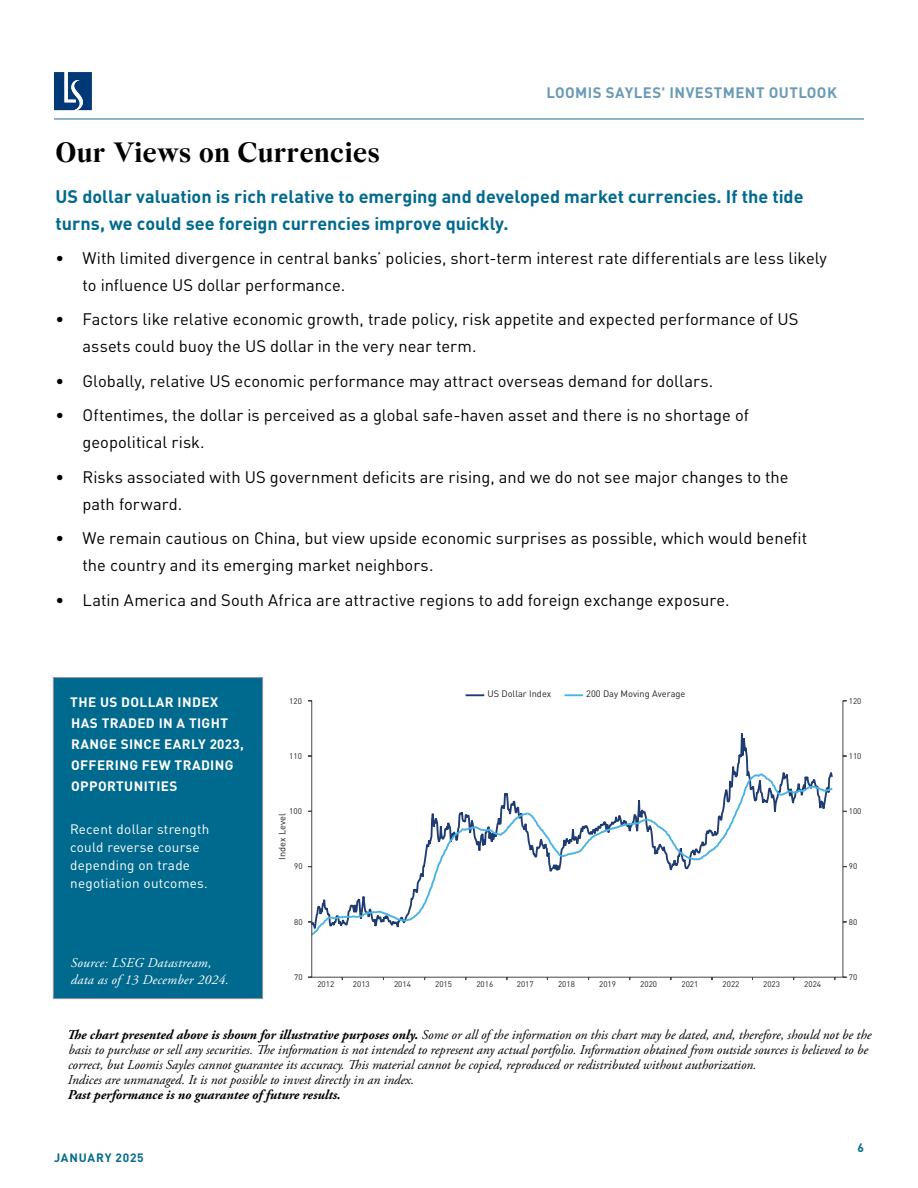
<style>
.page{position:relative;width:918px;height:1188px;background:#fff}
.page>*{position:absolute;margin:0;border:0;box-sizing:border-box;transform-origin:0 0}
.t1{font:700 30px "Wremena";letter-spacing:.015em;color:#000}
.t2{font:700 18px/27px "DINOT";color:#006a8e}
.t3{font:16.5px/27px "DINOT";color:#000}
.t4{font:700 15px "DINOT";letter-spacing:.03em;color:#6a9bb6}
.t5{font:italic 13.5px/15px "Adobe Garamond Pro";color:#000101}
.t6{font:700 13.5px/21px "DINOT";letter-spacing:.03em;color:#fff}
.t7{font:13.5px/18px "DINOT";letter-spacing:.02em;color:#fff}
.t8{font:italic 13.5px/16.5px "Adobe Garamond Pro";letter-spacing:.02em;color:#fff}
.t9{font:italic 700 13.5px "Adobe Garamond Pro";color:#000101}
.t10{font:700 12px "DINOT";letter-spacing:.06em;color:#006a8e}
.t11{font:9.3px "DINOT";color:#231f20}
.t12{font:8.1px "DINOT";color:#231f20}
.s1{font-weight:700}
</style>
<div class="page">
<div style="left:53px;top:677px;width:210px;height:322px;background:#006a8e;border:1px solid #91929b"></div>
<svg style="left:309px;top:772px;width:524px;height:165px"></svg>
<hr style="left:312px;top:977px;width:531px;height:1px;background:#464647">
<hr style="left:843px;top:701px;width:1px;height:276px;background:#464647">
<hr style="left:311px;top:701px;width:1px;height:276px;background:#464647">
<svg style="left:466px;top:694px;width:18px;height:2px"></svg>
<svg style="left:564px;top:694px;width:19px;height:2px"></svg>
<hr style="left:54px;top:118px;width:810px;height:2px;background:#6a9bb6">
<svg style="left:54px;top:72px;width:38px;height:38px"></svg>
<p class="t4" style="left:547px;top:82px;width:292px">LOOMIS SAYLES' INVESTMENT OUTLOOK</p>
<h1 class="t1" style="left:56px;top:135px;width:326px">Our Views on Currencies</h1>
<p class="t2" style="left:56px;top:182px;width:750px">US dollar valuation is rich relative to emerging and developed market currencies. If the tide turns, we could see foreign currencies improve quickly.</p>
<p class="t3" style="left:82px;top:244px;width:746px;text-indent:-27px">• With limited divergence in central banks’ policies, short-term interest rate differentials are less likely to influence US dollar performance.</p>
<p class="t3" style="left:82px;top:306px;width:718px;text-indent:-27px">• Factors like relative economic growth, trade policy, risk appetite and expected performance of US assets could buoy the US dollar in the very near term.</p>
<p class="t3" style="left:56px;top:367px;width:659px">• Globally, relative US economic performance may attract overseas demand for dollars.</p>
<p class="t3" style="left:82px;top:402px;width:668px;text-indent:-27px">• Oftentimes, the dollar is perceived as a global safe-haven asset and there is no shortage of geopolitical risk.</p>
<p class="t3" style="left:82px;top:463px;width:708px;text-indent:-27px">• Risks associated with US government deficits are rising, and we do not see major changes to the path forward.</p>
<p class="t3" style="left:82px;top:525px;width:726px;text-indent:-27px">• We remain cautious on China, but view upside economic surprises as possible, which would benefit the country and its emerging market neighbors.</p>
<p class="t3" style="left:56px;top:586px;width:676px">• Latin America and South Africa are attractive regions to add foreign exchange exposure.</p>
<p class="t6" style="left:70px;top:691px;width:175px">THE US DOLLAR INDEX<br>HAS TRADED IN A TIGHT<br>RANGE SINCE EARLY 2023,<br>OFFERING FEW TRADING<br>OPPORTUNITIES</p>
<p class="t7" style="left:70px;top:820px;width:141px">Recent dollar strength could reverse course depending on trade negotiation outcomes.</p>
<p class="t8" style="left:71px;top:955px;width:160px">Source: LSEG Datastream, data as of 13 December 2024.</p>
<p class="t12" style="left:289px;top:696px;width:14px">120</p>
<p class="t11" style="left:487px;top:688px;width:65px">US Dollar Index</p>
<p class="t11" style="left:586px;top:688px;width:101px">200 Day Moving Average</p>
<p class="t12" style="left:849px;top:696px;width:14px">120</p>
<p class="t12" style="left:289px;top:751px;width:14px">110</p>
<p class="t12" style="left:849px;top:751px;width:14px">110</p>
<p class="t12" style="left:289px;top:806px;width:14px">100</p>
<p class="t11" style="left:276px;top:860px;width:48px;rotate:-90deg">Index Level</p>
<p class="t12" style="left:849px;top:806px;width:14px">100</p>
<p class="t12" style="left:294px;top:861px;width:10px">90</p>
<p class="t12" style="left:849px;top:861px;width:10px">90</p>
<p class="t12" style="left:294px;top:917px;width:10px">80</p>
<p class="t12" style="left:849px;top:917px;width:10px">80</p>
<p class="t12" style="left:294px;top:972px;width:10px">70</p>
<p class="t12" style="left:317px;top:979px;width:18px">2012</p>
<p class="t12" style="left:353px;top:979px;width:18px">2013</p>
<p class="t12" style="left:394px;top:979px;width:18px">2014</p>
<p class="t12" style="left:435px;top:979px;width:18px">2015</p>
<p class="t12" style="left:476px;top:979px;width:18px">2016</p>
<p class="t12" style="left:517px;top:979px;width:18px">2017</p>
<p class="t12" style="left:558px;top:979px;width:18px">2018</p>
<p class="t12" style="left:599px;top:979px;width:18px">2019</p>
<p class="t12" style="left:640px;top:979px;width:18px">2020</p>
<p class="t12" style="left:681px;top:979px;width:18px">2021</p>
<p class="t12" style="left:723px;top:979px;width:18px">2022</p>
<p class="t12" style="left:763px;top:979px;width:18px">2023</p>
<p class="t12" style="left:804px;top:979px;width:18px">2024</p>
<p class="t12" style="left:849px;top:972px;width:10px">70</p>
<p class="t5" style="left:67px;top:1028px;width:806px"><span class="s1">The chart presented above is shown for illustrative purposes only.</span> Some or all of the information on this chart may be dated, and, therefore, should not be the basis to purchase or sell any securities. The information is not intended to represent any actual portfolio. Information obtained from outside sources is believed to be correct, but Loomis Sayles cannot guarantee its accuracy. This material cannot be copied, reproduced or redistributed without authorization.<br>Indices are unmanaged. It is not possible to invest directly in an index.</p>
<p class="t9" style="left:68px;top:1087px;width:274px">Past performance is no guarantee of future results.</p>
<p class="t10" style="left:54px;top:1150px;width:91px">JANUARY 2025</p>
<p class="t10" style="left:857px;top:1140px;width:8px">6</p>
</div>
